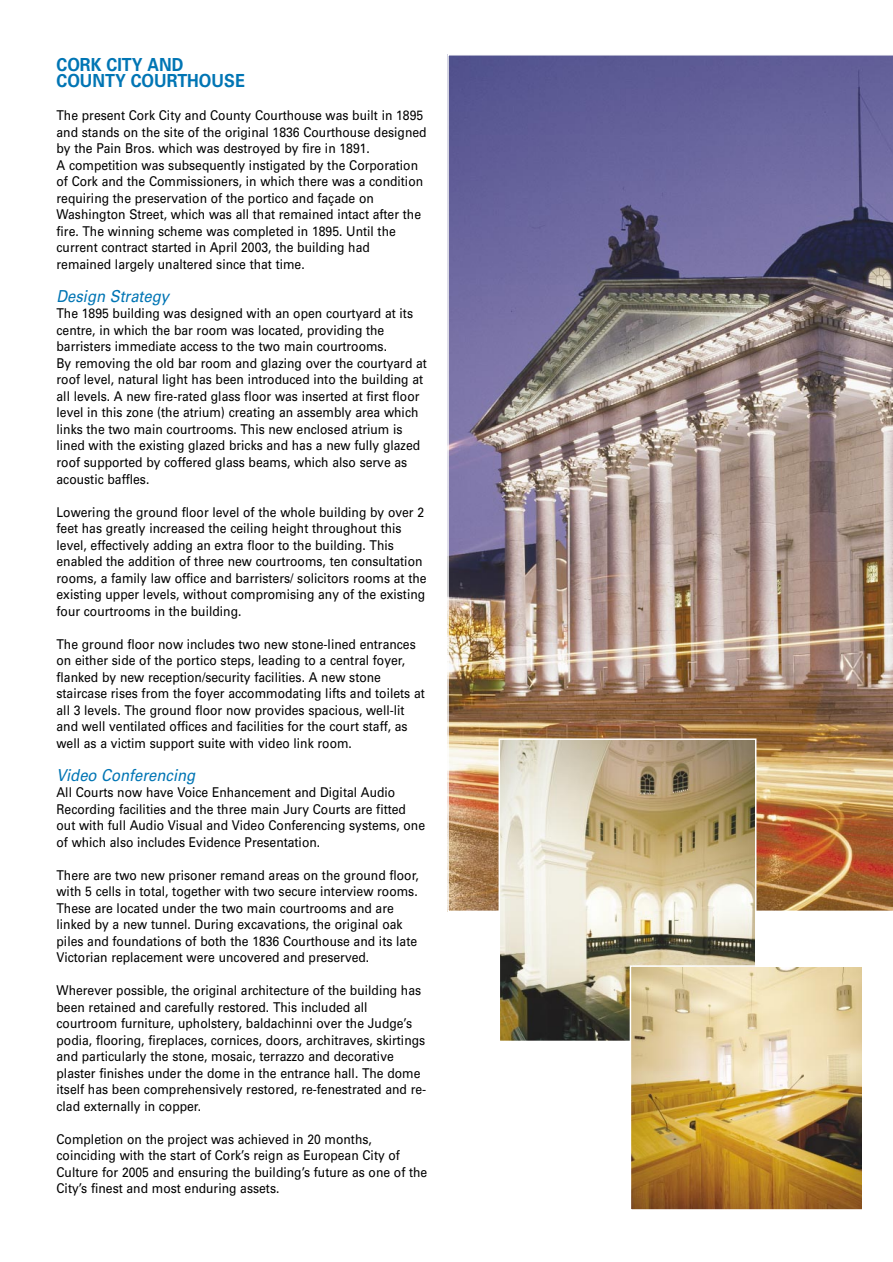
<style>
.page{position:relative;width:893px;height:1262px;background:#fff}
.page>*{position:absolute;margin:0;border:0;box-sizing:border-box;transform-origin:0 0}
.t1{font:700 18px/16.5px "Univers";color:#0075b4;scale:.9 1}
.t2{font:italic 16.5px "Univers";color:#0075b4;scale:.9 1}
.t3{font:13.5px/16.5px "Univers";color:#000;scale:.9 1}
</style>
<div class="page">
<img style="left:447px;top:54px;width:445px;height:858px">
<img style="left:501px;top:741px;width:252px;height:298px">
<div style="left:498px;top:738px;width:258px;height:304px;border:2px solid #fff"></div>
<img style="left:632px;top:968px;width:228px;height:239px">
<div style="left:629px;top:965px;width:234px;height:245px;border:2px solid #fff"></div>
<h1 class="t1" style="left:57px;top:58px;width:211px">CORK CITY AND<br>COUNTY COURTHOUSE</h1>
<p class="t3" style="left:57px;top:109px;width:412px">The present Cork City and County Courthouse was built in 1895 and stands on the site of the original 1836 Courthouse designed by the Pain Bros. which was destroyed by fire in 1891.<br>A competition was subsequently instigated by the Corporation of Cork and the Commissioners, in which there was a condition requiring the preservation of the portico and façade on Washington Street, which was all that remained intact after the fire. The winning scheme was completed in 1895. Until the current contract started in April 2003, the building had remained largely unaltered since that time.</p>
<p class="t2" style="left:57px;top:290px;width:127px">Design Strategy</p>
<p class="t3" style="left:57px;top:307px;width:413px">The 1895 building was designed with an open courtyard at its centre, in which the bar room was located, providing the barristers immediate access to the two main courtrooms.<br>By removing the old bar room and glazing over the courtyard at roof level, natural light has been introduced into the building at all levels. A new fire-rated glass floor was inserted at first floor level in this zone (the atrium) creating an assembly area which links the two main courtrooms. This new enclosed atrium is lined with the existing glazed bricks and has a new fully glazed roof supported by coffered glass beams, which also serve as acoustic baffles.</p>
<p class="t3" style="left:57px;top:504px;width:412px">Lowering the ground floor level of the whole building by over 2 feet has greatly increased the ceiling height throughout this level, effectively adding an extra floor to the building. This enabled the addition of three new courtrooms, ten consultation rooms, a family law office and barristers/ solicitors rooms at the existing upper levels, without compromising any of the existing four courtrooms in the building.</p>
<p class="t3" style="left:57px;top:636px;width:411px">The ground floor now includes two new stone-lined entrances on either side of the portico steps, leading to a central foyer, flanked by new reception/security facilities. A new stone staircase rises from the foyer accommodating lifts and toilets at all 3 levels. The ground floor now provides spacious, well-lit and well ventilated offices and facilities for the court staff, as well as a victim support suite with video link room.</p>
<p class="t2" style="left:57px;top:768px;width:156px">Video Conferencing</p>
<p class="t3" style="left:57px;top:785px;width:411px">All Courts now have Voice Enhancement and Digital Audio Recording facilities and the three main Jury Courts are fitted out with full Audio Visual and Video Conferencing systems, one of which also includes Evidence Presentation.</p>
<p class="t3" style="left:57px;top:867px;width:404px">There are two new prisoner remand areas on the ground floor, with 5 cells in total, together with two secure interview rooms.<br>These are located under the two main courtrooms and are linked by a new tunnel. During excavations, the original oak piles and foundations of both the 1836 Courthouse and its late Victorian replacement were uncovered and preserved.</p>
<p class="t3" style="left:57px;top:983px;width:412px">Wherever possible, the original architecture of the building has been retained and carefully restored. This included all courtroom furniture, upholstery, baldachinni over the Judge’s podia, flooring, fireplaces, cornices, doors, architraves, skirtings and particularly the stone, mosaic, terrazzo and decorative plaster finishes under the dome in the entrance hall. The dome itself has been comprehensively restored, re-fenestrated and re&shy;clad externally in copper.</p>
<p class="t3" style="left:57px;top:1131px;width:413px">Completion on the project was achieved in 20 months, coinciding with the start of Cork’s reign as European City of Culture for 2005 and ensuring the building’s future as one of the City’s finest and most enduring assets.</p>
</div>
